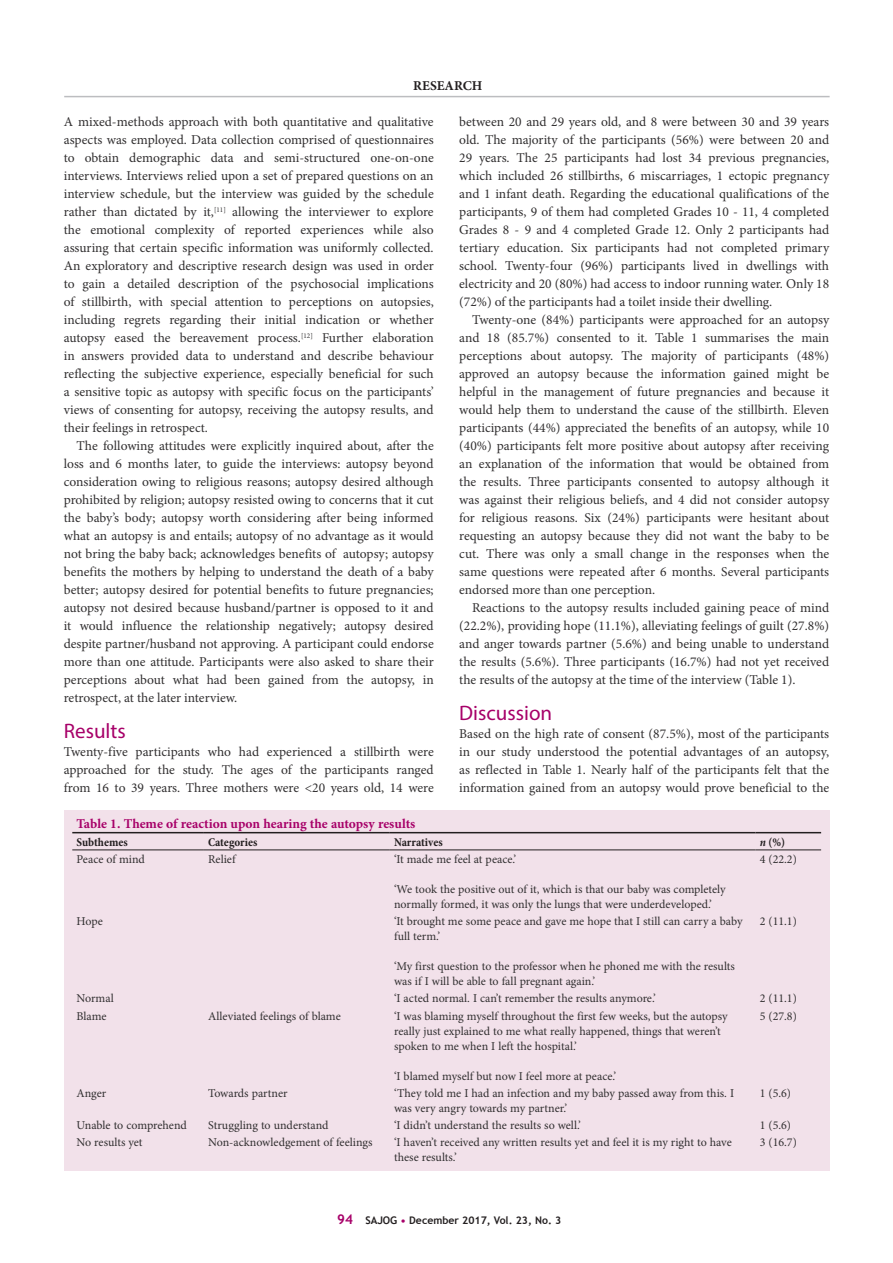
<style>
.page{position:relative;width:893px;height:1263px;background:#fff}
.page>*{position:absolute;margin:0;border:0;box-sizing:border-box;transform-origin:0 0}
.B_HEAD{font:21px "Myriad Pro";color:#a70169}
.BODY_TEXT{font:13.5px/18px "Minion Pro";color:#312f30;text-align:justify}
.BODY_TEXT_INDENT{font:13.5px/18px "Minion Pro";color:#312f30;text-align:justify}
.TABLE_HEADING{font:700 13.5px "Minion Pro";color:#a70169}
.t1{font:700 13.5px "Minion Pro";color:#231f20}
.TABLE_COPY{font:12px/15px "Minion Pro";letter-spacing:-.005em;color:#312f30}
.TABLE_FIELD_NAME{font:700 condensed 12px "Minion Pro";color:#231f20}
.t2{font:700 10.5px "Trebuchet MS";color:#231f20}
.s1{font-style:italic}
.s2{font-size:13.5px;color:#a70169}
.s3{color:#a70169}
</style>
<div class="page">
<hr style="left:64px;top:96px;width:766px;height:1px;background:#bcbdc0">
<div style="left:64px;top:810px;width:766px;height:360px;background:#f2e1ea"></div>
<hr style="left:72px;top:832px;width:132px;height:1px;background:#231f20">
<hr style="left:204px;top:832px;width:186px;height:1px;background:#231f20">
<hr style="left:390px;top:832px;width:365px;height:1px;background:#231f20">
<hr style="left:755px;top:832px;width:66px;height:1px;background:#231f20">
<hr style="left:72px;top:849px;width:132px;height:1px;background:#231f20">
<hr style="left:204px;top:849px;width:186px;height:1px;background:#231f20">
<hr style="left:390px;top:849px;width:365px;height:1px;background:#231f20">
<hr style="left:755px;top:849px;width:66px;height:1px;background:#231f20">
<p class="t1" style="left:413px;top:76px;width:71px">RESEARCH</p>
<p class="BODY_TEXT" style="left:64px;top:113px;width:371px">A mixed-methods approach with both quantitative and qualitative aspects was employed. Data collection comprised of questionnaires to obtain demographic data and semi-structured one-on-one interviews. Interviews relied upon a set of prepared questions on an interview schedule, but the interview was guided by the schedule rather than dictated by it,<sup>[11]</sup> allowing the interviewer to explore the emotional complexity of reported experiences while also assuring that certain specific information was uniformly collected.<br>An exploratory and descriptive research design was used in order to gain a detailed description of the psychosocial implications of stillbirth, with special attention to perceptions on autopsies, including regrets regarding their initial indication or whether autopsy eased the bereavement process.<sup>[12]</sup> Further elaboration in answers provided data to understand and describe behaviour reflecting the subjective experience, especially beneficial for such a sensitive topic as autopsy with specific focus on the participants’ views of consenting for autopsy, receiving the autopsy results, and their feelings in retrospect.</p>
<p class="BODY_TEXT_INDENT" style="left:64px;top:437px;width:371px;text-indent:13px">The following attitudes were explicitly inquired about, after the loss and 6 months later, to guide the interviews: autopsy beyond consideration owing to religious reasons; autopsy desired although prohibited by religion; autopsy resisted owing to concerns that it cut the baby’s body; autopsy worth considering after being informed what an autopsy is and entails; autopsy of no advantage as it would not bring the baby back; acknowledges benefits of autopsy; autopsy benefits the mothers by helping to understand the death of a baby better; autopsy desired for potential benefits to future pregnancies; autopsy not desired because husband/partner is opposed to it and it would influence the relationship negatively; autopsy desired despite partner/husband not approving. A participant could endorse more than one attitude. Participants were also asked to share their perceptions about what had been gained from the autopsy, in retrospect, at the later interview.</p>
<h2 class="B_HEAD" style="left:64px;top:718px;width:64px">Results</h2>
<p class="BODY_TEXT" style="left:64px;top:743px;width:371px">Twenty-five participants who had experienced a stillbirth were approached for the study. The ages of the participants ranged from 16 to 39 years. Three mothers were &lt;20 years old, 14 were</p>
<p class="BODY_TEXT" style="left:459px;top:113px;width:371px">between 20 and 29 years old, and 8 were between 30 and 39 years old. The majority of the participants (56%) were between 20 and 29 years. The 25 participants had lost 34 previous pregnancies, which included 26 stillbirths, 6 miscarriages, 1 ectopic pregnancy and 1 infant death. Regarding the educational qualifications of the participants, 9 of them had completed Grades 10 - 11, 4 completed Grades 8 - 9 and 4 completed Grade 12. Only 2 participants had tertiary education. Six participants had not completed primary school. Twenty-four (96%) participants lived in dwellings with electricity and 20 (80%) had access to indoor running water. Only 18 (72%) of the participants had a toilet inside their dwelling.</p>
<p class="BODY_TEXT_INDENT" style="left:459px;top:311px;width:371px;text-indent:13px">Twenty-one (84%) participants were approached for an autopsy and 18 (85.7%) consented to it. Table 1 summarises the main perceptions about autopsy. The majority of participants (48%) approved an autopsy because the information gained might be helpful in the management of future pregnancies and because it would help them to understand the cause of the stillbirth. Eleven participants (44%) appreciated the benefits of an autopsy, while 10 (40%) participants felt more positive about autopsy after receiving an explanation of the information that would be obtained from the results. Three participants consented to autopsy although it was against their religious beliefs, and 4 did not consider autopsy for religious reasons. Six (24%) participants were hesitant about requesting an autopsy because they did not want the baby to be cut. There was only a small change in the responses when the same questions were repeated after 6 months. Several participants endorsed more than one perception.</p>
<p class="BODY_TEXT_INDENT" style="left:459px;top:599px;width:371px;text-indent:13px">Reactions to the autopsy results included gaining peace of mind (22.2%), providing hope (11.1%), alleviating feelings of guilt (27.8%) and anger towards partner (5.6%) and being unable to understand the results (5.6%). Three participants (16.7%) had not yet received the results of the autopsy at the time of the interview (Table 1).</p>
<h2 class="B_HEAD" style="left:459px;top:700px;width:94px">Discussion</h2>
<p class="BODY_TEXT" style="left:459px;top:725px;width:371px">Based on the high rate of consent (87.5%), most of the participants in our study understood the potential advantages of an autopsy, as reflected in Table 1. Nearly half of the participants felt that the information gained from an autopsy would prove beneficial to the</p>
<p class="TABLE_HEADING" style="left:77px;top:814px;width:340px">Table 1. Theme of reaction upon hearing the autopsy results</p>
<p class="TABLE_FIELD_NAME" style="left:77px;top:833px;width:53px">Subthemes</p>
<p class="TABLE_FIELD_NAME" style="left:208px;top:833px;width:51px">Categories</p>
<p class="TABLE_FIELD_NAME" style="left:394px;top:833px;width:50px">Narratives</p>
<p class="TABLE_FIELD_NAME" style="left:760px;top:833px;width:27px"><span class="s1">n</span> (%)</p>
<p class="TABLE_COPY" style="left:77px;top:852px;width:70px">Peace of mind</p>
<p class="TABLE_COPY" style="left:208px;top:852px;width:29px">Relief</p>
<p class="TABLE_COPY" style="left:394px;top:852px;width:124px">‘It made me feel at peace.’</p>
<p class="TABLE_COPY" style="left:394px;top:882px;width:333px">‘We took the positive out of it, which is that our baby was completely normally formed, it was only the lungs that were underdeveloped.’</p>
<p class="TABLE_COPY" style="left:760px;top:852px;width:39px">4 (22.2)</p>
<p class="TABLE_COPY" style="left:77px;top:914px;width:28px">Hope</p>
<p class="TABLE_COPY" style="left:394px;top:914px;width:350px">‘It brought me some peace and gave me hope that I still can carry a baby full term.’</p>
<p class="TABLE_COPY" style="left:394px;top:959px;width:342px">‘My first question to the professor when he phoned me with the results was if I will be able to fall pregnant again.’</p>
<p class="TABLE_COPY" style="left:760px;top:914px;width:39px">2 (11.1)</p>
<p class="TABLE_COPY" style="left:77px;top:991px;width:39px">Normal</p>
<p class="TABLE_COPY" style="left:394px;top:991px;width:263px">‘I acted normal. I can’t remember the results anymore.’</p>
<p class="TABLE_COPY" style="left:760px;top:991px;width:39px">2 (11.1)</p>
<p class="TABLE_COPY" style="left:77px;top:1008px;width:32px">Blame</p>
<p class="TABLE_COPY" style="left:208px;top:1008px;width:134px">Alleviated feelings of blame</p>
<p class="TABLE_COPY" style="left:394px;top:1008px;width:335px">‘I was blaming myself throughout the first few weeks, but the autopsy really just explained to me what really happened, things that weren’t spoken to me when I left the hospital.’</p>
<p class="TABLE_COPY" style="left:394px;top:1068px;width:224px">‘I blamed myself but now I feel more at peace.’</p>
<p class="TABLE_COPY" style="left:760px;top:1008px;width:39px">5 (27.8)</p>
<p class="TABLE_COPY" style="left:77px;top:1085px;width:31px">Anger</p>
<p class="TABLE_COPY" style="left:208px;top:1085px;width:81px">Towards partner</p>
<p class="TABLE_COPY" style="left:394px;top:1085px;width:342px">‘They told me I had an infection and my baby passed away from this. I was very angry towards my partner.’</p>
<p class="TABLE_COPY" style="left:760px;top:1085px;width:33px">1 (5.6)</p>
<p class="TABLE_COPY" style="left:77px;top:1118px;width:112px">Unable to comprehend</p>
<p class="TABLE_COPY" style="left:208px;top:1118px;width:122px">Struggling to understand</p>
<p class="TABLE_COPY" style="left:394px;top:1118px;width:188px">‘I didn’t understand the results so well.’</p>
<p class="TABLE_COPY" style="left:760px;top:1118px;width:33px">1 (5.6)</p>
<p class="TABLE_COPY" style="left:77px;top:1135px;width:68px">No results yet</p>
<p class="TABLE_COPY" style="left:208px;top:1135px;width:166px">Non-acknowledgement of feelings</p>
<p class="TABLE_COPY" style="left:394px;top:1135px;width:339px">‘I haven’t received any written results yet and feel it is my right to have these results.’</p>
<p class="TABLE_COPY" style="left:760px;top:1135px;width:39px">3 (16.7)</p>
<p class="t2" style="left:337px;top:1214px;width:225px"><span class="s2">94</span> SAJOG <span class="s3">•</span> December 2017, Vol. 23, No. 3</p>
</div>
